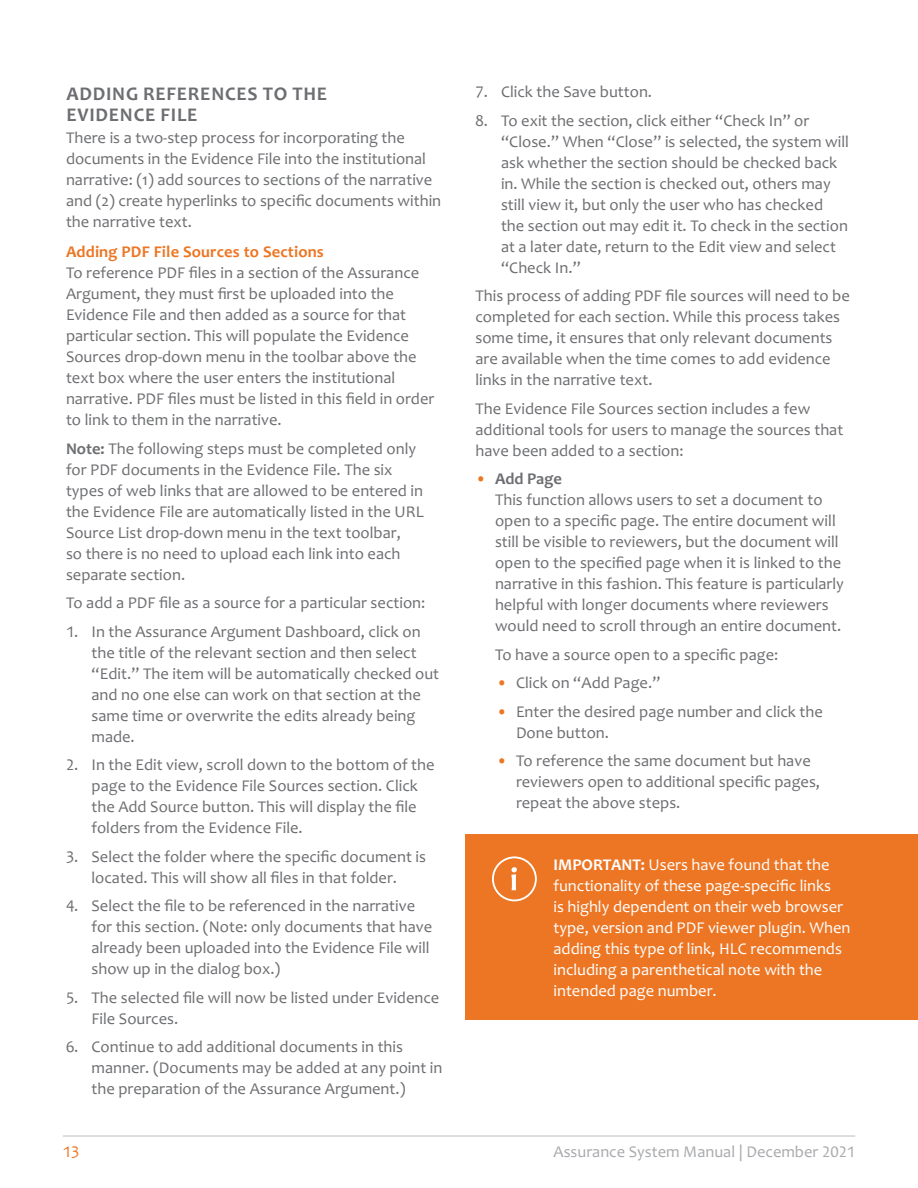
<style>
.page{position:relative;width:918px;height:1188px;background:#fff}
.page>*{position:absolute;margin:0;border:0;box-sizing:border-box;transform-origin:0 0}
.Header_3{font:700 19.5px/21px "Candara";letter-spacing:.04em;color:#6d6e71}
.Bulleted_List{font:16.5px/21px "Candara";color:#6d6e71}
.Numbered_List{font:16.5px/21px "Candara";color:#6d6e71}
.Single_Paragraph{font:16.5px/21px "Candara";color:#fff}
.Numbered_List_-_Firs{font:16.5px/21px "Candara";color:#6d6e71}
.Nested_Bulleted_List{font:16.5px/21px "Candara";color:#6d6e71}
.t1{font:16.5px "Candara";color:#a7a9ac}
.Header_4{font:700 16.5px "Candara";letter-spacing:.01em;color:#ec7624}
.t2{font:16.5px "Candara";color:#ec7624}
.s1{font-weight:700}
.s2{color:#ec7624}
</style>
<div class="page">
<hr style="left:63px;top:1136px;width:792px;height:1px;background:#bcbec0">
<div style="left:465px;top:834px;width:453px;height:186px;background:#ec7624"></div>
<svg style="left:492px;top:856px;width:45px;height:45px"></svg>
<h4 class="Header_3" style="left:66px;top:83px;width:262px">ADDING REFERENCES TO THE<br>EVIDENCE FILE</h4>
<p class="Bulleted_List" style="left:66px;top:127px;width:377px">There is a two-step process for incorporating the documents in the Evidence File into the institutional narrative: (1) add sources to sections of the narrative and (2) create hyperlinks to specific documents within the narrative text.</p>
<h5 class="Header_4" style="left:66px;top:241px;width:259px">Adding PDF File Sources to Sections</h5>
<p class="Bulleted_List" style="left:66px;top:262px;width:370px">To reference PDF files in a section of the Assurance Argument, they must first be uploaded into the Evidence File and then added as a source for that particular section. This will populate the Evidence Sources drop-down menu in the toolbar above the text box where the user enters the institutional narrative. PDF files must be listed in this field in order to link to them in the narrative.</p>
<p class="Bulleted_List" style="left:66px;top:438px;width:359px"><span class="s1">Note:</span> The following steps must be completed only for PDF documents in the Evidence File. The six types of web links that are allowed to be entered in the Evidence File are automatically listed in the URL Source List drop-down menu in the text toolbar,<br>so there is no need to upload each link into each separate section.</p>
<p class="Bulleted_List" style="left:66px;top:592px;width:361px">To add a PDF file as a source for a particular section:</p>
<p class="Numbered_List_-_Firs" style="left:92px;top:621px;width:349px;text-indent:-26px">1. In the Assurance Argument Dashboard, click on the title of the relevant section and then select “Edit.” The item will be automatically checked out and no one else can work on that section at the same time or overwrite the edits already being made.</p>
<p class="Numbered_List" style="left:92px;top:754px;width:345px;text-indent:-26px">2. In the Edit view, scroll down to the bottom of the page to the Evidence File Sources section. Click the Add Source button. This will display the file folders from the Evidence File.</p>
<p class="Numbered_List" style="left:66px;top:846px;width:362px;text-align:center">3. Select the folder where the specific document is located. This will show all files in that folder.</p>
<p class="Numbered_List" style="left:92px;top:895px;width:342px;text-indent:-26px">4. Select the file to be referenced in the narrative for this section. (Note: only documents that have already been uploaded into the Evidence File will show up in the dialog box.)</p>
<p class="Numbered_List" style="left:92px;top:987px;width:349px;text-indent:-26px">5. The selected file will now be listed under Evidence<br>File Sources.</p>
<p class="Numbered_List" style="left:92px;top:1036px;width:353px;text-indent:-26px">6. Continue to add additional documents in this manner. (Documents may be added at any point in the preparation of the Assurance Argument.)</p>
<p class="Numbered_List" style="left:476px;top:81px;width:178px">7. Click the Save button.</p>
<p class="Numbered_List" style="left:501px;top:110px;width:350px;text-indent:-26px">8. To exit the section, click either “Check In” or “Close.” When “Close” is selected, the system will ask whether the section should be checked back in. While the section is checked out, others may still view it, but only the user who has checked the section out may edit it. To check in the section at a later date, return to the Edit view and select “Check In.”</p>
<p class="Bulleted_List" style="left:476px;top:285px;width:376px">This process of adding PDF file sources will need to be completed for each section. While this process takes some time, it ensures that only relevant documents are available when the time comes to add evidence links in the narrative text.</p>
<p class="Bulleted_List" style="left:476px;top:398px;width:369px">The Evidence File Sources section includes a few additional tools for users to manage the sources that have been added to a section:</p>
<p class="Bulleted_List" style="left:495px;top:468px;width:350px;text-indent:-20px"><span class="s2">•</span> <span class="s1">Add Page<br></span>This function allows users to set a document to open to a specific page. The entire document will still be visible to reviewers, but the document will open to the specified page when it is linked to the narrative in this fashion. This feature is particularly helpful with longer documents where reviewers would need to scroll through an entire document.</p>
<p class="Bulleted_List" style="left:495px;top:644px;width:285px">To have a source open to a specific page:</p>
<p class="Nested_Bulleted_List" style="left:496px;top:672px;width:166px"><span class="s2">•</span> Click on “Add Page.”</p>
<p class="Nested_Bulleted_List" style="left:516px;top:701px;width:308px;text-indent:-20px"><span class="s2">•</span> Enter the desired page number and click the<br>Done button.</p>
<p class="Nested_Bulleted_List" style="left:516px;top:750px;width:306px;text-indent:-20px"><span class="s2">•</span> To reference the same document but have reviewers open to additional specific pages, repeat the above steps.</p>
<p class="Single_Paragraph" style="left:554px;top:854px;width:298px"><span class="s1">IMPORTANT:</span> Users have found that the functionality of these page-specific links<br>is highly dependent on their web browser type, version and PDF viewer plugin. When adding this type of link, HLC recommends including a parenthetical note with the intended page number.</p>
<p class="t2" style="left:63px;top:1141px;width:18px">13</p>
<p class="t1" style="left:554px;top:1141px;width:303px">Assurance System Manual | December 2021</p>
</div>
